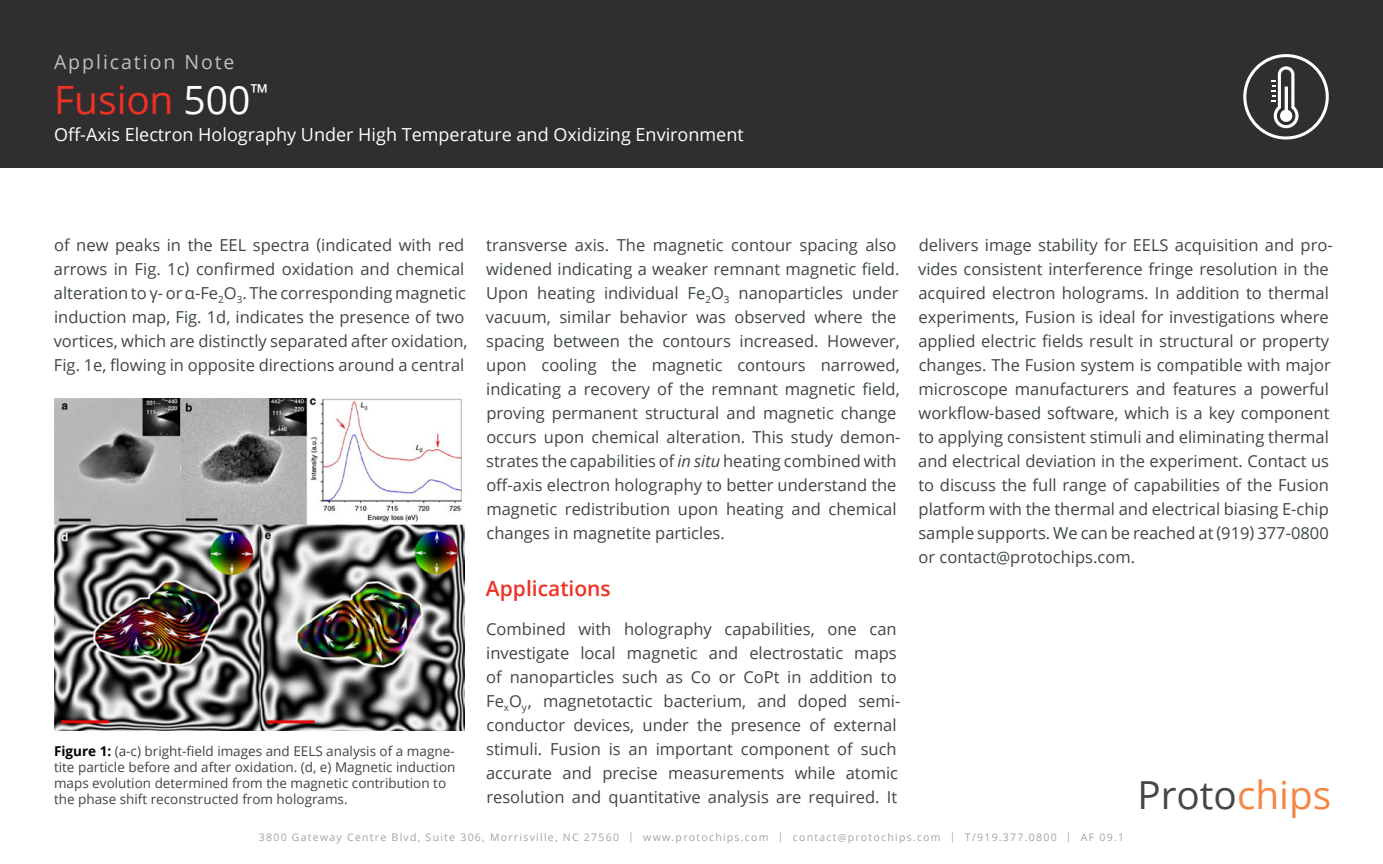
<style>
.page{position:relative;width:1383px;height:864px;background:#fff}
.page>*{position:absolute;margin:0;border:0;box-sizing:border-box;transform-origin:0 0}
.t1{font:39px "Open Sans";color:#ee3124}
.t2{font:38.7px "Open Sans";color:#464649}
.t3{font:600 21px "Open Sans";color:#ee3124}
.t4{font:19.5px "Open Sans";letter-spacing:.1em;color:#bec0c2}
.t5{font:18px "Open Sans";color:#fff}
.t6{font:16.5px/24px "Open Sans";color:#3e4645}
.t7{font:13.5px/16.2px "Open Sans";color:#3e4645}
.t8{font:10.5px "Open Sans";letter-spacing:.12em;color:#a1a3a6}
.s1{color:#fff}
.s2{font-style:italic}
.s3{font-weight:700;color:#000}
.s4{font-size:15.75px}
.s5{color:#f68644}
.s6{font-size:9.75px}
</style>
<div class="page">
<div style="left:0;top:0;width:1382px;height:168px;background:#302e2f"></div>
<svg style="left:1243px;top:54px;width:85px;height:86px"></svg>
<img style="left:54px;top:399px;width:410px;height:331px">
<p class="t4" style="left:54px;top:48px;width:182px">Application Note</p>
<h1 class="t1" style="left:54px;top:73px;width:216px">Fusion <span class="s1">500</span><sup>™</sup></h1>
<p class="t5" style="left:54px;top:122px;width:691px">Off-Axis Electron Holography Under High Temperature and Oxidizing Environment</p>
<p class="t6" style="left:54px;top:232px;width:415px">of new peaks in the EEL spectra (indicated with red arrows in Fig. 1c) confirmed oxidation and chemical alteration to γ- or α-Fe<sub>2</sub>O<sub>3</sub>. The corresponding magnetic induction map, Fig. 1d, indicates the presence of two vortices, which are distinctly separated after oxidation, Fig. 1e, flowing in opposite directions around a central</p>
<p class="t6" style="left:486px;top:232px;width:416px">transverse axis. The magnetic contour spacing also widened indicating a weaker remnant magnetic field.<br>Upon heating individual Fe<sub>2</sub>O<sub>3</sub> nanoparticles under vacuum, similar behavior was observed where the spacing between the contours increased. However, upon cooling the magnetic contours narrowed, indicating a recovery of the remnant magnetic field, proving permanent structural and magnetic change occurs upon chemical alteration. This study demon&shy;strates the capabilities of <span class="s2">in situ</span> heating combined with off-axis electron holography to better understand the magnetic redistribution upon heating and chemical changes in magnetite particles.</p>
<p class="t3" style="left:486px;top:574px;width:126px">Applications</p>
<p class="t6" style="left:486px;top:616px;width:416px">Combined with holography capabilities, one can investigate local magnetic and electrostatic maps of nanoparticles such as Co or CoPt in addition to Fe<sub>x</sub>O<sub>y</sub> , magnetotactic bacterium, and doped semi&shy;conductor devices, under the presence of external stimuli. Fusion is an important component of such accurate and precise measurements while atomic resolution and quantitative analysis are required. It</p>
<p class="t7" style="left:54px;top:742px;width:403px"><span class="s3">Figure 1:</span> (a-c) bright-field images and EELS analysis of a magne&shy;tite particle before and after oxidation. (d, e) Magnetic induction maps evolution determined from the magnetic contribution to the phase shift reconstructed from holograms.</p>
<p class="t6" style="left:918px;top:232px;width:416px">delivers image stability for EELS acquisition and pro&shy;vides consistent interference fringe resolution in the acquired electron holograms. In addition to thermal experiments, Fusion is ideal for investigations where applied electric fields result in structural or property changes. The Fusion system is compatible with major microscope manufacturers and features a powerful workflow-based software, which is a key component to applying consistent stimuli and eliminating thermal and electrical deviation in the experiment. Contact us to discuss the full range of capabilities of the Fusion platform with the thermal and electrical biasing E-chip sample supports. We can be reached at (919) 377-0800 or contact<span class="s4">@</span>protochips.com.</p>
<h2 class="t2" style="left:1137px;top:769px;width:195px">Proto<span class="s5">chips</span></h2>
<p class="t8" style="left:259px;top:830px;width:866px">3800 Gateway Centre Blvd, Suite 306, Morrisville, NC 27560 | www.protochips.com | contact<span class="s6">@</span>protochips.com | T/919.377.0800 | AF 09.1</p>
</div>
